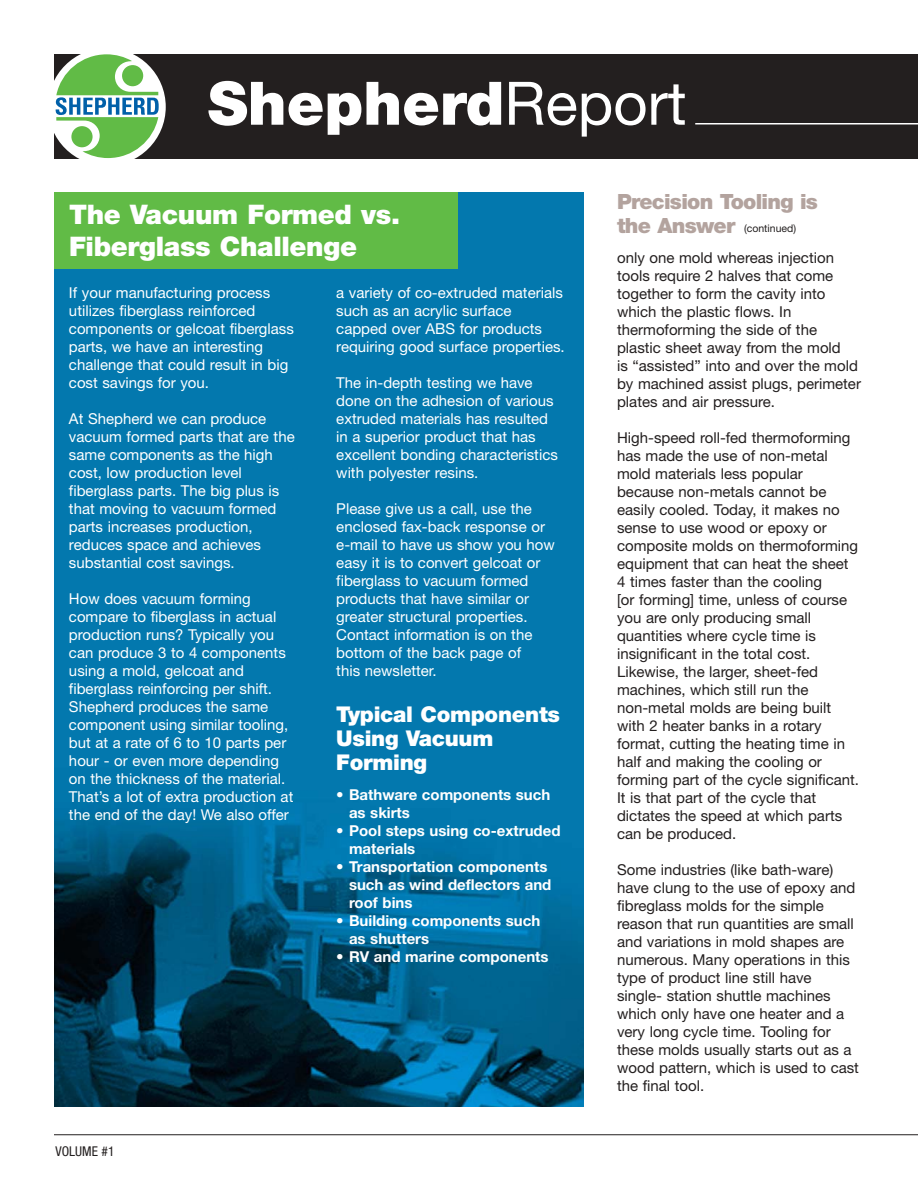
<style>
.page{position:relative;width:918px;height:1188px;background:#fff}
.page>*{position:absolute;margin:0;border:0;box-sizing:border-box;transform-origin:0 0}
.t1{font:900 60px "Helvetica Neue";color:#fff}
.t2{font:900 27px/31.5px "Helvetica Neue";letter-spacing:-.015em;color:#fff}
.t3{font:900 21.75px/24px "Helvetica Neue";letter-spacing:-.015em;color:#fff}
.t4{font:900 21px "Helvetica Neue";letter-spacing:-.035em;color:#b3a39e}
.t5{font:15px/18px "Helvetica Neue";color:#fff}
.t6{font:15px/18px "Helvetica Neue";color:#231f1f}
.t7{font:700 15px/18px "Helvetica Neue";color:#fff}
.t8{font:condensed 13.5px "Helvetica Neue";color:#231f1f}
.t9{font:10.5px "Helvetica Neue";color:#231f1f}
.s1{font-weight:400}
.s2{font-weight:900;font-size:21px;color:#b3a39e}
</style>
<div class="page">
<div style="left:54px;top:54px;width:864px;height:104px;background:#231f1f"></div>
<hr style="left:54px;top:1134px;width:864px;height:1px;background:#231f1f">
<img style="left:54px;top:192px;width:529px;height:915px">
<div style="left:54px;top:192px;width:403px;height:76px;background:#61bb46"></div>
<hr style="left:695px;top:123px;width:223px;height:1px;background:#fff">
<div style="left:48px;top:48px;width:118px;height:118px;background:#fff;border-radius:50%"></div>
<svg style="left:55px;top:54px;width:104px;height:104px"></svg>
<h1 class="t1" style="left:208px;top:82px;width:480px">Shepherd<span class="s1">Report</span></h1>
<h2 class="t2" style="left:69px;top:201px;width:333px">The Vacuum Formed vs.<br>Fiberglass Challenge</h2>
<p class="t5" style="left:69px;top:285px;width:226px">If your manufacturing process utilizes fiberglass reinforced components or gelcoat fiberglass parts, we have an interesting challenge that could result in big cost savings for you.</p>
<p class="t5" style="left:69px;top:411px;width:227px">At Shepherd we can produce vacuum formed parts that are the same components as the high cost, low production level fiberglass parts. The big plus is that moving to vacuum formed parts increases production, reduces space and achieves substantial cost savings.</p>
<p class="t5" style="left:69px;top:591px;width:226px">How does vacuum forming compare to fiberglass in actual production runs? Typically you can produce 3 to 4 components using a mold, gelcoat and fiberglass reinforcing per shift.<br>Shepherd produces the same component using similar tooling, but at a rate of 6 to 10 parts per hour - or even more depending on the thickness of the material.<br>That’s a lot of extra production at the end of the day! We also offer</p>
<p class="t5" style="left:336px;top:285px;width:230px">a variety of co-extruded materials such as an acrylic surface capped over ABS for products requiring good surface properties.</p>
<p class="t5" style="left:336px;top:375px;width:223px">The in-depth testing we have done on the adhesion of various extruded materials has resulted in a superior product that has excellent bonding characteristics with polyester resins.</p>
<p class="t5" style="left:336px;top:501px;width:220px">Please give us a call, use the enclosed fax-back response or e-mail to have us show you how easy it is to convert gelcoat or fiberglass to vacuum formed products that have similar or greater structural properties.<br>Contact information is on the bottom of the back page of<br>this newsletter.</p>
<h3 class="t3" style="left:336px;top:704px;width:225px">Typical Components<br>Using Vacuum<br>Forming</h3>
<p class="t7" style="left:349px;top:787px;width:203px;text-indent:-13px">• Bathware components such as skirts</p>
<p class="t7" style="left:349px;top:823px;width:213px;text-indent:-13px">• Pool steps using co-extruded materials</p>
<p class="t7" style="left:349px;top:859px;width:204px;text-indent:-13px">• Transportation components such as wind deflectors and roof bins</p>
<p class="t7" style="left:349px;top:913px;width:193px;text-indent:-13px">• Building components such as shutters</p>
<p class="t7" style="left:336px;top:949px;width:214px">• RV and marine components</p>
<p class="t8" style="left:56px;top:1146px;width:61px">VOLUME #1</p>
<h3 class="t4" style="left:617px;top:194px;width:202px">Precision Tooling is</h3>
<p class="t9" style="left:617px;top:225px;width:181px"><span class="s2">the Answer</span> (continued)</p>
<p class="t6" style="left:617px;top:251px;width:245px">only one mold whereas injection tools require 2 halves that come together to form the cavity into which the plastic flows. In thermoforming the side of the plastic sheet away from the mold<br>is “assisted” into and over the mold by machined assist plugs, perimeter plates and air pressure.</p>
<p class="t6" style="left:617px;top:431px;width:244px">High-speed roll-fed thermoforming has made the use of non-metal mold materials less popular because non-metals cannot be easily cooled. Today, it makes no sense to use wood or epoxy or composite molds on thermoforming equipment that can heat the sheet<br>4 times faster than the cooling<br>[or forming] time, unless of course you are only producing small quantities where cycle time is insignificant in the total cost.<br>Likewise, the larger, sheet-fed machines, which still run the non-metal molds are being built with 2 heater banks in a rotary format, cutting the heating time in half and making the cooling or forming part of the cycle significant.<br>It is that part of the cycle that dictates the speed at which parts can be produced.</p>
<p class="t6" style="left:617px;top:863px;width:243px">Some industries (like bath-ware) have clung to the use of epoxy and fibreglass molds for the simple reason that run quantities are small and variations in mold shapes are numerous. Many operations in this type of product line still have single- station shuttle machines which only have one heater and a very long cycle time. Tooling for these molds usually starts out as a wood pattern, which is used to cast the final tool.</p>
</div>
